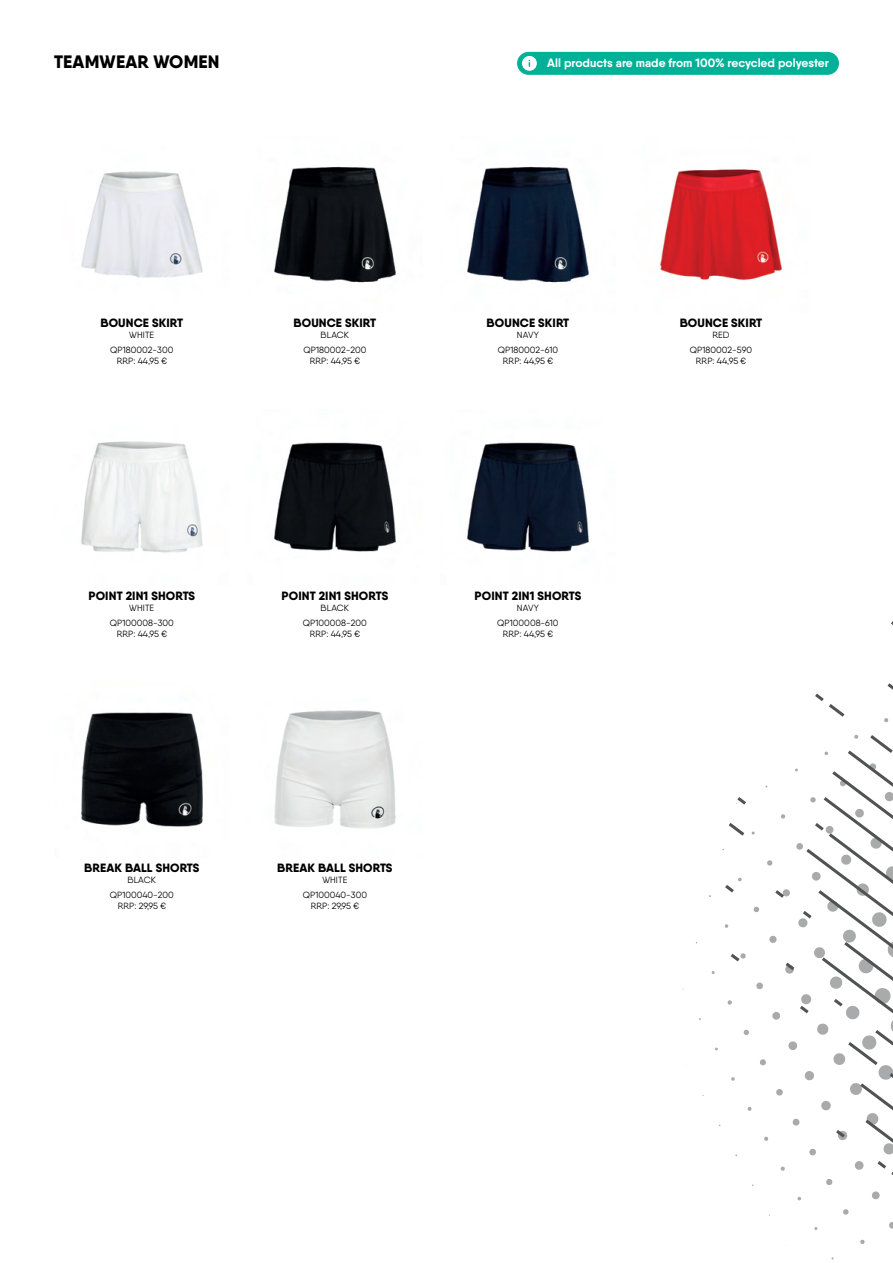
<style>
.page{position:relative;width:893px;height:1263px;background:#fff}
.page>*{position:absolute;margin:0;border:0;box-sizing:border-box;transform-origin:0 0}
.t1{font:800 18px "Qanelas";letter-spacing:.01em;color:#000}
.t2{font:800 12px "Qanelas";letter-spacing:.01em;color:#000}
.t3{font:700 12px "Qanelas";color:#fff}
.t4{font:9px/10.8px "Qanelas";color:#000;text-align:center}
</style>
<div class="page">
<img style="left:81px;top:441px;width:122px;height:112px">
<img style="left:274px;top:442px;width:122px;height:110px">
<img style="left:467px;top:442px;width:122px;height:110px">
<img style="left:274px;top:710px;width:122px;height:119px">
<svg style="left:884px;top:718px;width:4px;height:4px"></svg>
<svg style="left:843px;top:1209px;width:6px;height:6px"></svg>
<svg style="left:860px;top:1239px;width:5px;height:5px"></svg>
<svg style="left:889px;top:1222px;width:4px;height:7px"></svg>
<svg style="left:887px;top:683px;width:6px;height:7px"></svg>
<svg style="left:815px;top:694px;width:29px;height:23px"></svg>
<svg style="left:696px;top:734px;width:197px;height:467px"></svg>
<div style="left:517px;top:52px;width:322px;height:23px;background:#00b198;border-radius:11px"></div>
<svg style="left:522px;top:56px;width:15px;height:15px"></svg>
<img style="left:81px;top:171px;width:122px;height:107px">
<img style="left:274px;top:166px;width:122px;height:117px">
<img style="left:467px;top:167px;width:122px;height:116px">
<img style="left:660px;top:169px;width:122px;height:112px">
<img style="left:81px;top:712px;width:122px;height:115px">
<h1 class="t1" style="left:54px;top:51px;width:167px">TEAMWEAR WOMEN</h1>
<h2 class="t3" style="left:547px;top:56px;width:283px">All products are made from 100% recycled polyester</h2>
<h2 class="t2" style="left:101px;top:315px;width:84px">BOUNCE SKIRT</h2>
<p class="t4" style="left:129px;top:329px;width:27px">WHITE</p>
<h2 class="t2" style="left:294px;top:315px;width:84px">BOUNCE SKIRT</h2>
<p class="t4" style="left:321px;top:329px;width:30px">BLACK</p>
<h2 class="t2" style="left:487px;top:315px;width:84px">BOUNCE SKIRT</h2>
<p class="t4" style="left:517px;top:329px;width:23px">NAVY</p>
<h2 class="t2" style="left:680px;top:315px;width:84px">BOUNCE SKIRT</h2>
<p class="t4" style="left:712px;top:329px;width:19px">RED</p>
<p class="t4" style="left:110px;top:345px;width:65px">QP180002-300<br>RRP: 44,95 €</p>
<p class="t4" style="left:303px;top:345px;width:65px">QP180002-200<br>RRP: 44,95 €</p>
<p class="t4" style="left:498px;top:345px;width:62px">QP180002-610<br>RRP: 44,95 €</p>
<p class="t4" style="left:690px;top:345px;width:64px">QP180002-590<br>RRP: 44,95 €</p>
<h2 class="t2" style="left:88px;top:588px;width:108px">POINT 2IN1 SHORTS</h2>
<p class="t4" style="left:129px;top:602px;width:27px">WHITE</p>
<h2 class="t2" style="left:281px;top:588px;width:108px">POINT 2IN1 SHORTS</h2>
<p class="t4" style="left:321px;top:602px;width:30px">BLACK</p>
<h2 class="t2" style="left:475px;top:588px;width:108px">POINT 2IN1 SHORTS</h2>
<p class="t4" style="left:517px;top:602px;width:23px">NAVY</p>
<p class="t4" style="left:110px;top:617px;width:66px">QP100008-300<br>RRP: 44,95 €</p>
<p class="t4" style="left:303px;top:617px;width:65px">QP100008-200<br>RRP: 44,95 €</p>
<p class="t4" style="left:497px;top:617px;width:63px">QP100008-610<br>RRP: 44,95 €</p>
<h2 class="t2" style="left:84px;top:860px;width:117px">BREAK BALL SHORTS</h2>
<p class="t4" style="left:128px;top:874px;width:30px">BLACK</p>
<p class="t4" style="left:110px;top:890px;width:66px">QP100040-200<br>RRP: 29,95 €</p>
<h2 class="t2" style="left:277px;top:860px;width:117px">BREAK BALL SHORTS</h2>
<p class="t4" style="left:322px;top:874px;width:27px">WHITE</p>
<p class="t4" style="left:303px;top:890px;width:66px">QP100040-300<br>RRP: 29,95 €</p>
</div>
